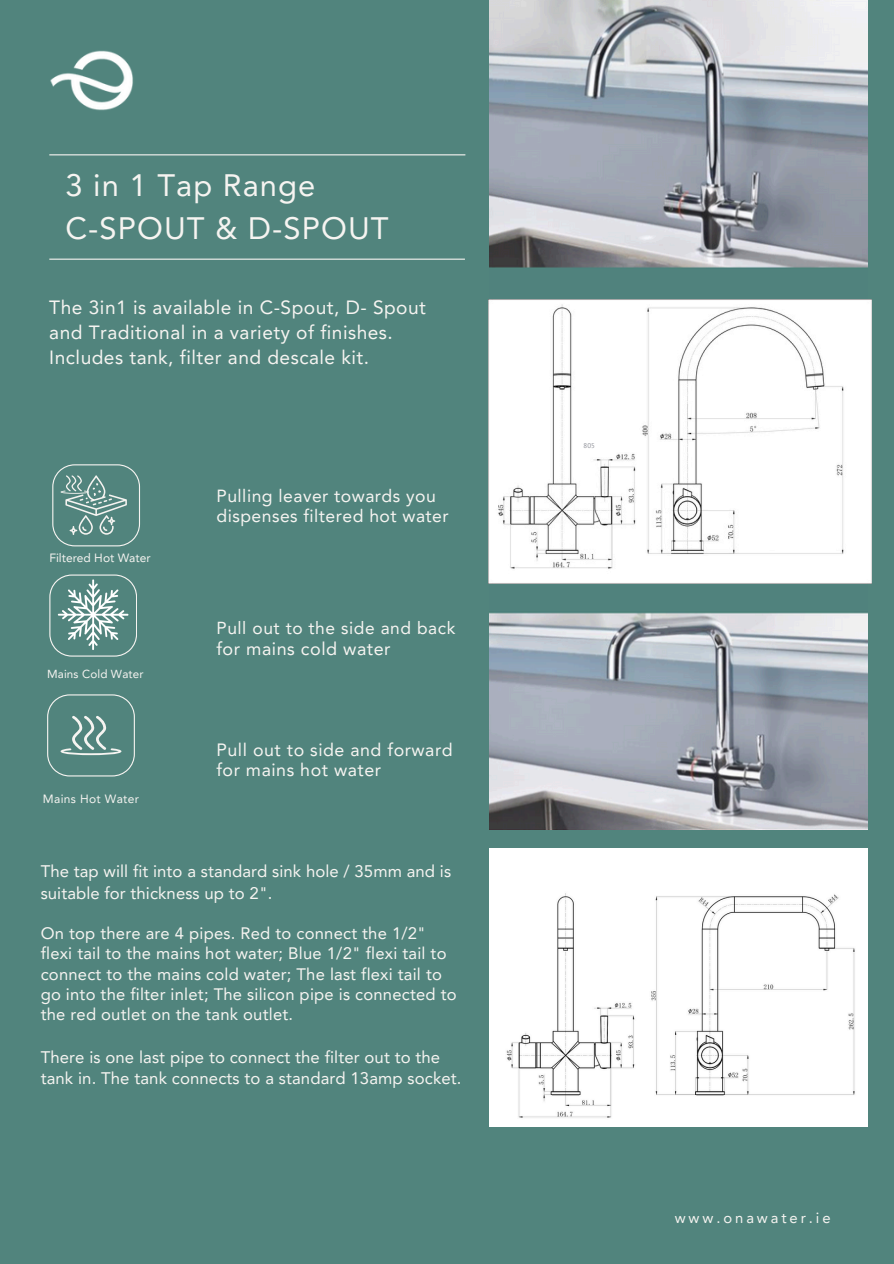
<style>
.page{position:relative;width:894px;height:1264px;background:#fff}
.page>*{position:absolute;margin:0;border:0;box-sizing:border-box;transform-origin:0 0}
.t1{font:30.9px/42.8px "Avenir LT Pro";letter-spacing:.035em;color:#f6f4f1}
.t2{font:19.2px/24.8px "Avenir LT Pro";letter-spacing:.025em;color:#f6f4f1}
.t3{font:18px "Avenir LT Pro";letter-spacing:.03em;color:#f6f4f1}
.t4{font:17.85px/20.2px "Avenir LT Pro";letter-spacing:.03em;color:#f6f4f1}
.t5{font:17.55px/20.2px "Avenir LT Pro";letter-spacing:.025em;color:#f6f4f1}
.t6{font:17.4px "Avenir LT Pro";letter-spacing:.035em;color:#f6f4f1}
.t7{font:16.8px/21.3px "Avenir LT Pro";letter-spacing:.005em;color:#f6f4f1}
.t8{font:16.65px/20.2px "Avenir LT Pro";letter-spacing:.015em;color:#f6f4f1}
.t9{font:14.85px "Avenir LT Pro";letter-spacing:.195em;color:#f6f4f1}
.t10{font:12px "Avenir LT Pro";color:#f6f4f1}
.t11{font:12px "Avenir LT Pro";letter-spacing:.03em;color:#f6f4f1}
.t12{font:11.7px "Avenir LT Pro";letter-spacing:.01em;color:#f6f4f1}
.t13{font:6.9px "PT Sans";color:#8e9098}
</style>
<div class="page">
<div style="left:0;top:0;width:893px;height:1263px;background:#51847d"></div>
<img style="left:489px;top:0;width:378px;height:829px">
<img style="left:50px;top:50px;width:83px;height:61px">
<hr style="left:49px;top:154px;width:416px;height:1px;background:#f6f4f1">
<hr style="left:49px;top:258px;width:416px;height:2px;background:#f6f4f1">
<svg style="left:49px;top:574px;width:88px;height:82px"></svg>
<svg style="left:47px;top:694px;width:88px;height:82px"></svg>
<svg style="left:52px;top:464px;width:88px;height:82px"></svg>
<img style="left:489px;top:848px;width:378px;height:278px">
<img style="left:488px;top:299px;width:383px;height:285px">
<p class="t1" style="left:65px;top:167px;width:324px">3 in 1 Tap Range<br>C-SPOUT &amp; D-SPOUT</p>
<h5 class="t2" style="left:49px;top:297px;width:378px">The 3in1 is available in C-Spout, D- Spout and Traditional in a variety of finishes.<br>Includes tank, filter and descale kit.</h5>
<p class="t10" style="left:49px;top:552px;width:103px">Filtered Hot Water</p>
<h5 class="t12" style="left:47px;top:669px;width:98px">Mains Cold Water</h5>
<h2 class="t11" style="left:43px;top:794px;width:98px">Mains Hot Water</h2>
<p class="t5" style="left:216px;top:487px;width:234px">Pulling leaver towards you dispenses filtered hot water</p>
<h2 class="t6" style="left:216px;top:620px;width:240px">Pull out to the side and back</h2>
<h2 class="t3" style="left:216px;top:641px;width:176px">for mains cold water</h2>
<h2 class="t4" style="left:216px;top:741px;width:238px">Pull out to side and forward for mains hot water</h2>
<h3 class="t7" style="left:41px;top:862px;width:412px">The tap will fit into a standard sink hole / 35mm and is suitable for thickness up to 2".</h3>
<h3 class="t8" style="left:41px;top:924px;width:417px">On top there are 4 pipes. Red to connect the 1/2" flexi tail to the mains hot water; Blue 1/2" flexi tail to connect to the mains cold water; The last flexi tail to go into the filter inlet; The silicon pipe is connected to the red outlet on the tank outlet.</h3>
<h3 class="t7" style="left:41px;top:1047px;width:422px">There is one last pipe to connect the filter out to the tank in. The tank connects to a standard 13amp socket.</h3>
<p class="t13" style="left:583px;top:441px;width:13px">805</p>
<h5 class="t9" style="left:674px;top:1211px;width:157px">www.onawater.ie</h5>
</div>
